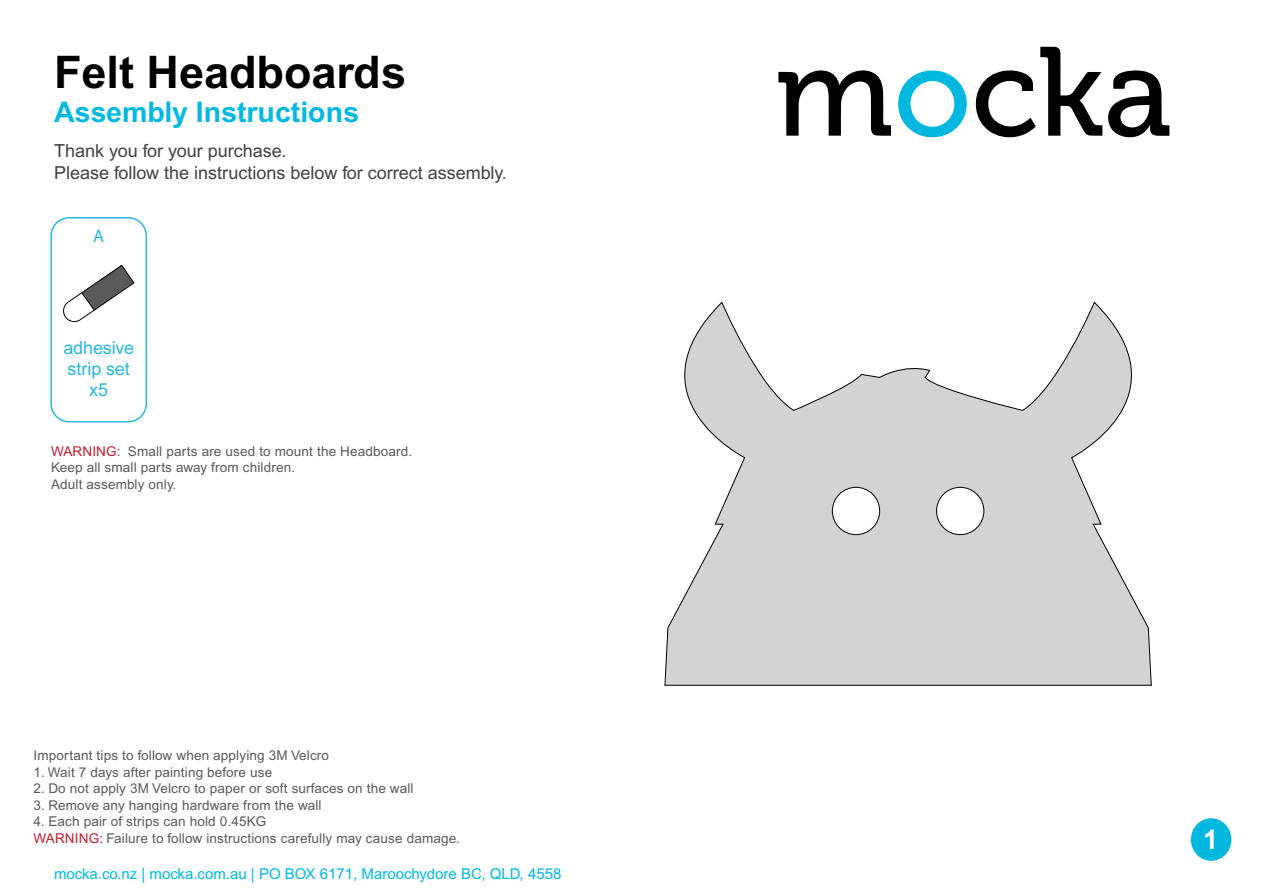
<style>
.page{position:relative;width:1263px;height:893px;background:#fff}
.page>*{position:absolute;margin:0;border:0;box-sizing:border-box;transform-origin:0 0}
.t1{font:700 45px "Arial";color:#000}
.t2{font:700 28.5px "Arial";color:#00b8e0}
.t3{font:700 27px "Arial";color:#fff}
.t4{font:18px/21.6px "Arial";color:#414042}
.t5{font:18px/21px "Arial";letter-spacing:-.005em;color:#2ab7d8;text-align:center}
.t6{font:18px "Myriad Pro";color:#2ab7d8}
.t7{font:15px "Arial";color:#00b8e0}
.t8{font:13.5px/16.5px "Arial";letter-spacing:.01em;color:#58595b}
.s1{color:#be1e2d}
</style>
<div class="page">
<div style="left:1191px;top:818px;width:40px;height:43px;background:#00b7df;border-radius:50%"></div>
<svg style="left:778px;top:70px;width:113px;height:66px"></svg>
<svg style="left:898px;top:70px;width:69px;height:68px"></svg>
<svg style="left:975px;top:47px;width:194px;height:91px"></svg>
<div style="left:50px;top:217px;width:97px;height:205px;border:2px solid #2ab7d8;border-radius:18px"></div>
<svg style="left:63px;top:264px;width:72px;height:58px"></svg>
<svg style="left:664px;top:302px;width:488px;height:384px"></svg>
<h1 class="t1" style="left:54px;top:45px;width:353px">Felt Headboards</h1>
<h2 class="t2" style="left:54px;top:95px;width:306px">Assembly Instructions</h2>
<h3 class="t4" style="left:54px;top:140px;width:454px">Thank you for your purchase.<br>Please follow the instructions below for correct assembly.</h3>
<h3 class="t6" style="left:93px;top:225px;width:13px">A</h3>
<h3 class="t5" style="left:63px;top:337px;width:72px">adhesive strip set x5</h3>
<p class="t8" style="left:51px;top:443px;width:363px"><span class="s1">WARNING:</span> Small parts are used to mount the Headboard.<br>Keep all small parts away from children.<br>Adult assembly only.</p>
<p class="t8" style="left:34px;top:747px;width:297px">Important tips to follow when applying 3M Velcro</p>
<p class="t8" style="left:34px;top:764px;width:240px">1. Wait 7 days after painting before use</p>
<p class="t8" style="left:34px;top:780px;width:381px">2. Do not apply 3M Velcro to paper or soft surfaces on the wall</p>
<p class="t8" style="left:34px;top:797px;width:289px">3. Remove any hanging hardware from the wall</p>
<p class="t8" style="left:34px;top:813px;width:428px">4. Each pair of strips can hold 0.45KG<br><span class="s1">WARNING:</span> Failure to follow instructions carefully may cause damage.</p>
<p class="t7" style="left:54px;top:865px;width:509px">mocka.co.nz | mocka.com.au | PO BOX 6171, Maroochydore BC, QLD, 4558</p>
<h3 class="t3" style="left:1203px;top:823px;width:17px">1</h3>
</div>
